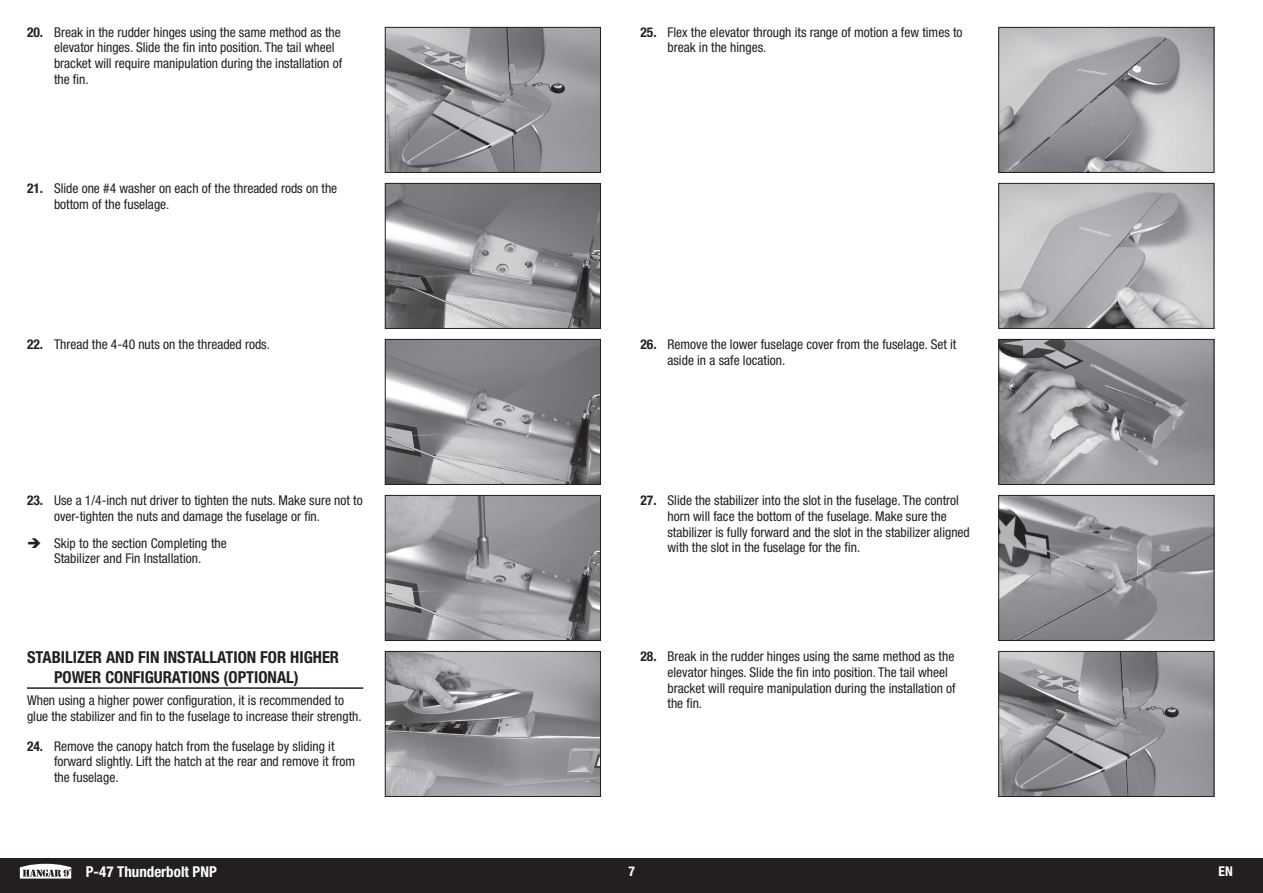
<style>
.page{position:relative;width:1263px;height:893px;background:#fff}
.page>*{position:absolute;margin:0;border:0;box-sizing:border-box;transform-origin:0 0}
.t1{font:700 condensed 16.5px/19.8px "Helvetica Neue LT Std";color:#231f20}
.t2{font:700 condensed 15px "Helvetica Neue LT Std";color:#fff}
.t3{font:condensed 13.5px/15.8px "Helvetica Neue LT Std";color:#231f20}
.t4{font:700 condensed 13.5px "Helvetica Neue LT Std";color:#fff}
.s1{font-weight:700}
</style>
<div class="page">
<div style="left:0;top:859px;width:1263px;height:34px;background:#231f20"></div>
<svg style="left:20px;top:864px;width:51px;height:14px"></svg>
<img style="left:387px;top:29px;width:212px;height:142px">
<div style="left:385px;top:27px;width:216px;height:146px;border:1px solid #231f20"></div>
<img style="left:387px;top:185px;width:212px;height:142px">
<div style="left:385px;top:183px;width:216px;height:146px;border:1px solid #231f20"></div>
<img style="left:387px;top:341px;width:212px;height:142px">
<div style="left:385px;top:339px;width:216px;height:146px;border:1px solid #231f20"></div>
<img style="left:387px;top:497px;width:212px;height:142px">
<div style="left:385px;top:495px;width:216px;height:146px;border:1px solid #231f20"></div>
<img style="left:387px;top:653px;width:212px;height:142px">
<div style="left:385px;top:651px;width:216px;height:146px;border:1px solid #231f20"></div>
<hr style="left:27px;top:687px;width:336px;height:2px;background:#231f20">
<img style="left:1000px;top:29px;width:212px;height:142px">
<div style="left:998px;top:27px;width:216px;height:146px;border:1px solid #231f20"></div>
<img style="left:1000px;top:185px;width:212px;height:142px">
<div style="left:998px;top:183px;width:216px;height:146px;border:1px solid #231f20"></div>
<img style="left:1000px;top:341px;width:212px;height:142px">
<div style="left:998px;top:339px;width:216px;height:146px;border:1px solid #231f20"></div>
<img style="left:1000px;top:497px;width:212px;height:142px">
<div style="left:998px;top:495px;width:216px;height:146px;border:1px solid #231f20"></div>
<img style="left:1000px;top:653px;width:212px;height:142px">
<div style="left:998px;top:651px;width:216px;height:146px;border:1px solid #231f20"></div>
<p class="t3" style="left:54px;top:24px;width:290px;text-indent:-27px"><span class="s1">20.</span> Break in the rudder hinges using the same method as the elevator hinges. Slide the fin into position. The tail wheel bracket will require manipulation during the installation of the fin.</p>
<p class="t3" style="left:54px;top:180px;width:285px;text-indent:-27px"><span class="s1">21.</span> Slide one #4 washer on each of the threaded rods on the bottom of the fuselage.</p>
<p class="t3" style="left:27px;top:336px;width:245px"><span class="s1">22.</span> Thread the 4-40 nuts on the threaded rods.</p>
<p class="t3" style="left:54px;top:492px;width:310px;text-indent:-27px"><span class="s1">23.</span> Use a 1/4-inch nut driver to tighten the nuts. Make sure not to over-tighten the nuts and damage the fuselage or fin.</p>
<p class="t3" style="left:54px;top:535px;width:174px">Skip to the section Completing the<br>Stabilizer and Fin Installation.</p>
<p class="t1" style="left:54px;top:647px;width:287px;text-indent:-27px">STABILIZER AND FIN INSTALLATION FOR HIGHER<br>POWER CONFIGURATIONS (OPTIONAL)</p>
<p class="t3" style="left:27px;top:692px;width:336px;line-height:16.5px">When using a higher power configuration, it is recommended to glue the stabilizer and fin to the fuselage to increase their strength.</p>
<p class="t3" style="left:54px;top:738px;width:303px;text-indent:-27px"><span class="s1">24.</span> Remove the canopy hatch from the fuselage by sliding it forward slightly. Lift the hatch at the rear and remove it from the fuselage.</p>
<p class="t3" style="left:667px;top:24px;width:297px;text-indent:-27px"><span class="s1">25.</span> Flex the elevator through its range of motion a few times to break in the hinges.</p>
<p class="t3" style="left:667px;top:336px;width:290px;text-indent:-27px"><span class="s1">26.</span> Remove the lower fuselage cover from the fuselage. Set it aside in a safe location.</p>
<p class="t3" style="left:667px;top:492px;width:304px;text-indent:-27px"><span class="s1">27.</span> Slide the stabilizer into the slot in the fuselage. The control horn will face the bottom of the fuselage. Make sure the stabilizer is fully forward and the slot in the stabilizer aligned with the slot in the fuselage for the fin.</p>
<p class="t3" style="left:667px;top:648px;width:290px;text-indent:-27px"><span class="s1">28.</span> Break in the rudder hinges using the same method as the elevator hinges. Slide the fin into position. The tail wheel bracket will require manipulation during the installation of the fin.</p>
<p class="t2" style="left:86px;top:862px;width:132px">P-47 Thunderbolt PNP</p>
<p class="t4" style="left:628px;top:863px;width:8px">7</p>
<p class="t4" style="left:1218px;top:863px;width:16px">EN</p>
</div>
